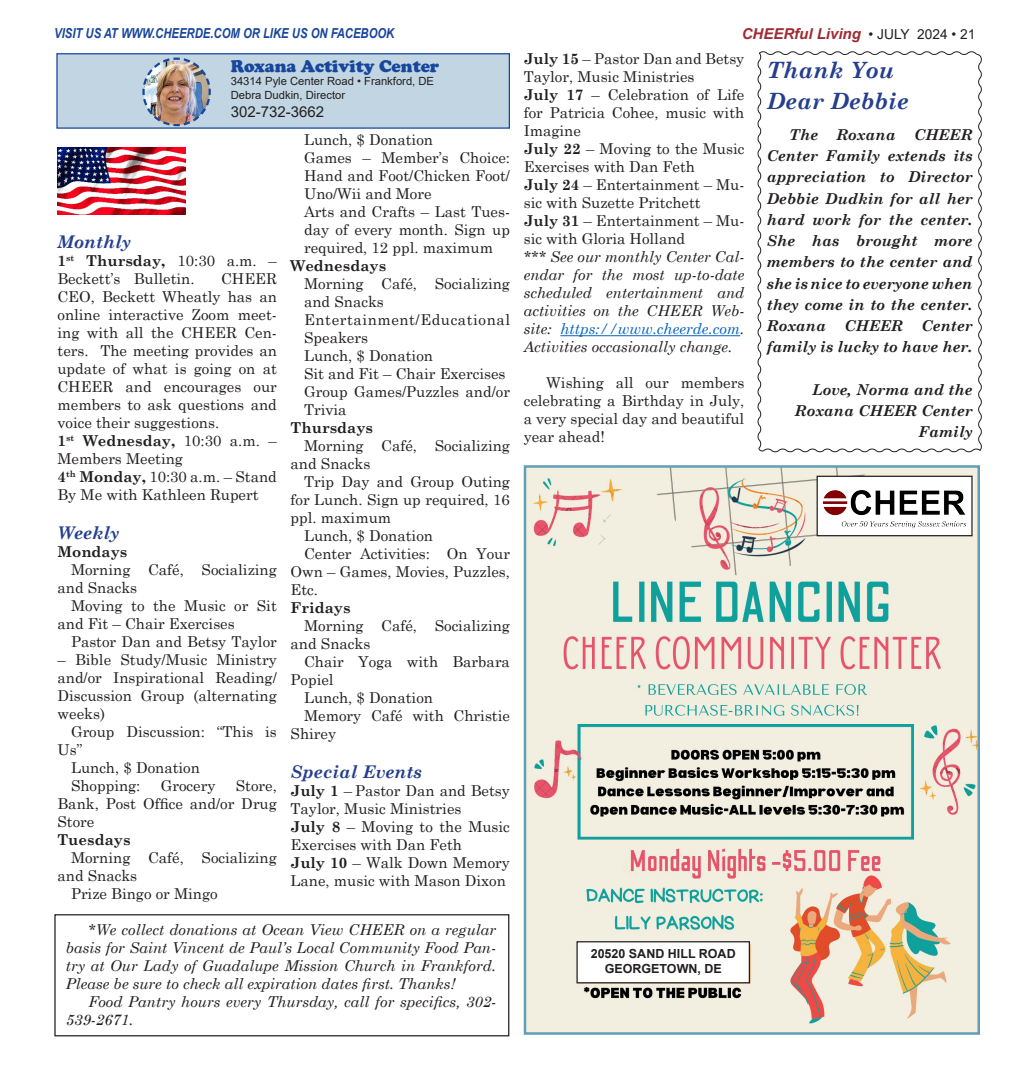
<style>
.page{position:relative;width:1035px;height:1080px;background:#fff}
.page>*{position:absolute;margin:0;border:0;box-sizing:border-box;transform-origin:0 0}
.t1{font:italic 700 22.5px "Century Schoolbook";color:#253f8e}
.No_Spacing{font:italic 700 17.5px "Century Schoolbook";color:#253f8e}
.t2{font:900 17.5px "Cooper";color:#18469d}
.No_Spacing-2{font:15px/18px "Century Schoolbook";color:#231f20}
.No_Spacing-3{font:italic 15px/18px "Century Schoolbook";color:#231f20;text-align:justify}
.t3{font:italic 700 15px/21.2px "Century Schoolbook";color:#231f20;text-align:justify}
.No_Spacing-4{font:700 15px "Century Schoolbook";color:#231f20}
.No_Spacing-5{font:15px/18px "Century Schoolbook";letter-spacing:.04em;color:#231f20}
.t4{font:italic 700 15px "Arial";color:#9f2c33}
.t5{font:15px "Arial";color:#231f20}
.t6{font:italic 700 13.75px "Arial Narrow";color:#18469d}
.t7{font:700 12.5px "Arial";color:#231f20}
.t8{font:11.25px "Arial";color:#231f20}
.s1{font-weight:400;font-style:normal;font-size:13.75px;color:#231f20}
.s2{font-weight:700}
.s3{color:#0563c1}
</style>
<div class="page">
<img style="left:527px;top:468px;width:450px;height:564px">
<div style="left:524px;top:465px;width:456px;height:570px;border:2px solid #629eb5"></div>
<div style="left:817px;top:476px;width:155px;height:60px;background:#fff"></div>
<img style="left:822px;top:490px;width:144px;height:39px">
<div style="left:817px;top:476px;width:156px;height:60px;border:1px solid #231f20"></div>
<div style="left:577px;top:942px;width:172px;height:41px;background:#fff"></div>
<div style="left:576px;top:941px;width:174px;height:42px;border:1px solid #231f20"></div>
<div style="left:56px;top:53px;width:454px;height:76px;background:#c1d6e2;border:1px solid #18469d"></div>
<img style="left:142px;top:57px;width:69px;height:70px">
<img style="left:58px;top:147px;width:127px;height:68px">
<div style="left:54px;top:914px;width:455px;height:122px;border:1px solid #231f20"></div>
<hr style="left:560px;top:335px;width:180px;height:1px;background:#0563c1">
<svg style="left:757px;top:51px;width:225px;height:402px"></svg>
<p class="t6" style="left:54px;top:23px;width:342px">VISIT US AT WWW.CHEERDE.COM OR LIKE US ON FACEBOOK</p>
<p class="t4" style="left:742px;top:24px;width:235px">CHEERful Living <span class="s1">• JULY 2024 • 21</span></p>
<p class="t2" style="left:231px;top:56px;width:210px">Roxana Activity Center</p>
<p class="t8" style="left:231px;top:74px;width:205px">34314 Pyle Center Road • Frankford, DE</p>
<p class="t8" style="left:231px;top:87px;width:116px">Debra Dudkin, Director</p>
<p class="t5" style="left:231px;top:101px;width:95px">302-732-3662</p>
<p class="No_Spacing-2" style="left:304px;top:130px;width:130px">Lunch, $ Donation</p>
<p class="No_Spacing-2" style="left:304px;top:148px;width:207px;text-align:justify">Games – Member’s Choice:<br>Hand and Foot/Chicken Foot/ Uno/Wii and More</p>
<p class="No_Spacing-2" style="left:304px;top:202px;width:207px;text-align:justify">Arts and Crafts – Last Tues&shy;day of every month. Sign up required, 12 ppl. maximum</p>
<p class="No_Spacing-4" style="left:291px;top:254px;width:97px">Wednesdays</p>
<p class="No_Spacing-2" style="left:304px;top:274px;width:207px">Morning Café, Socializing and Snacks</p>
<p class="No_Spacing-5" style="left:304px;top:310px;width:207px">Entertainment/Educational<br>Speakers</p>
<p class="No_Spacing-2" style="left:304px;top:346px;width:130px">Lunch, $ Donation</p>
<p class="No_Spacing-2" style="left:304px;top:364px;width:203px">Sit and Fit – Chair Exercises</p>
<p class="No_Spacing-2" style="left:304px;top:382px;width:207px">Group Games/Puzzles and/or<br>Trivia</p>
<p class="No_Spacing-4" style="left:291px;top:416px;width:84px">Thursdays</p>
<p class="No_Spacing-2" style="left:291px;top:436px;width:221px;text-indent:14px">Morning Café, Socializing and Snacks</p>
<p class="No_Spacing-2" style="left:291px;top:472px;width:221px;text-align:justify;text-indent:14px">Trip Day and Group Outing for Lunch. Sign up required, 16 ppl. maximum</p>
<p class="No_Spacing-2" style="left:304px;top:526px;width:130px">Lunch, $ Donation</p>
<p class="No_Spacing-2" style="left:291px;top:544px;width:221px;text-align:justify;text-indent:14px">Center Activities: On Your Own – Games, Movies, Puzzles, Etc.</p>
<p class="No_Spacing-4" style="left:291px;top:596px;width:61px">Fridays</p>
<p class="No_Spacing-2" style="left:291px;top:616px;width:221px;text-indent:14px">Morning Café, Socializing and Snacks</p>
<p class="No_Spacing-2" style="left:291px;top:652px;width:221px;text-indent:14px">Chair Yoga with Barbara<br>Popiel</p>
<p class="No_Spacing-2" style="left:304px;top:688px;width:130px">Lunch, $ Donation</p>
<p class="No_Spacing-2" style="left:291px;top:706px;width:221px;text-indent:14px">Memory Café with Christie<br>Shirey</p>
<p class="No_Spacing" style="left:291px;top:759px;width:133px">Special Events</p>
<p class="No_Spacing-2" style="left:291px;top:781px;width:221px"><span class="s2">July 1</span> – Pastor Dan and Betsy<br>Taylor, Music Ministries</p>
<p class="No_Spacing-2" style="left:291px;top:817px;width:221px"><span class="s2">July 8</span> – Moving to the Music<br>Exercises with Dan Feth</p>
<p class="No_Spacing-2" style="left:291px;top:853px;width:221px"><span class="s2">July 10</span> – Walk Down Memory<br>Lane, music with Mason Dixon</p>
<p class="No_Spacing-3" style="left:66px;top:920px;width:432px;text-indent:22px">*We collect donations at Ocean View CHEER on a regular basis for Saint Vincent de Paul’s Local Community Food Pan&shy;try at Our Lady of Guadalupe Mission Church in Frankford.<br>Please be sure to check all expiration dates first. Thanks!</p>
<p class="No_Spacing-3" style="left:66px;top:992px;width:432px;text-indent:22px">Food Pantry hours every Thursday, call for specifics, 302-<br>539-2671.</p>
<p class="No_Spacing" style="left:58px;top:229px;width:75px">Monthly</p>
<p class="No_Spacing-2" style="left:58px;top:251px;width:221px"><span class="s2">1</span><sup>st</sup> <span class="s2">Thursday,</span> 10:30 a.m. –<br>Beckett’s Bulletin.</p>
<p class="No_Spacing-2" style="left:58px;top:269px;width:221px;text-align:justify;text-indent:164px">CHEER CEO, Beckett Wheatly has an online interactive Zoom meet&shy;ing with all the CHEER Cen&shy;ters. The meeting provides an update of what is going on at CHEER and encourages our members to ask questions and voice their suggestions.</p>
<p class="No_Spacing-2" style="left:58px;top:431px;width:221px"><span class="s2">1</span><sup>st</sup> <span class="s2">Wednesday,</span> 10:30 a.m. –<br>Members Meeting</p>
<p class="No_Spacing-2" style="left:58px;top:467px;width:221px"><span class="s2">4</span><sup>th</sup> <span class="s2">Monday,</span> 10:30 a.m. – Stand<br>By Me with Kathleen Rupert</p>
<p class="No_Spacing" style="left:58px;top:520px;width:63px">Weekly</p>
<p class="No_Spacing-4" style="left:58px;top:540px;width:71px">Mondays</p>
<p class="No_Spacing-2" style="left:58px;top:560px;width:221px;text-indent:13px">Morning Café, Socializing and Snacks</p>
<p class="No_Spacing-2" style="left:58px;top:596px;width:221px;text-indent:13px">Moving to the Music or Sit and Fit – Chair Exercises</p>
<p class="No_Spacing-2" style="left:71px;top:632px;width:207px">Pastor Dan and Betsy Taylor</p>
<p class="No_Spacing-2" style="left:58px;top:650px;width:221px;text-align:justify">– Bible Study/Music Ministry and/or Inspirational Reading/ Discussion Group (alternating weeks)</p>
<p class="No_Spacing-2" style="left:58px;top:722px;width:221px;text-indent:13px">Group Discussion: “This is<br>Us”</p>
<p class="No_Spacing-2" style="left:71px;top:758px;width:130px">Lunch, $ Donation</p>
<p class="No_Spacing-2" style="left:71px;top:776px;width:71px">Shopping:</p>
<p class="No_Spacing-2" style="left:161px;top:776px;width:56px">Grocery</p>
<p class="No_Spacing-2" style="left:58px;top:776px;width:221px;text-align:justify;text-indent:178px">Store, Bank, Post Office and/or Drug Store</p>
<p class="No_Spacing-4" style="left:58px;top:828px;width:75px">Tuesdays</p>
<p class="No_Spacing-2" style="left:58px;top:848px;width:221px;text-indent:13px">Morning Café, Socializing and Snacks</p>
<p class="No_Spacing-2" style="left:71px;top:884px;width:148px">Prize Bingo or Mingo</p>
<p class="No_Spacing-2" style="left:524px;top:49px;width:222px"><span class="s2">July 15</span> – Pastor Dan and Betsy<br>Taylor, Music Ministries</p>
<p class="No_Spacing-2" style="left:524px;top:85px;width:222px;text-align:justify"><span class="s2">July 17</span> – Celebration of Life for Patricia Cohee, music with Imagine</p>
<p class="No_Spacing-2" style="left:524px;top:139px;width:222px"><span class="s2">July 22</span> – Moving to the Music<br>Exercises with Dan Feth</p>
<p class="No_Spacing-2" style="left:524px;top:175px;width:222px"><span class="s2">July 24</span> – Entertainment – Mu&shy;sic with Suzette Pritchett</p>
<p class="No_Spacing-2" style="left:524px;top:211px;width:222px"><span class="s2">July 31</span> – Entertainment – Mu&shy;sic with Gloria Holland</p>
<p class="No_Spacing-3" style="left:524px;top:247px;width:222px">*** See our monthly Center Cal&shy;endar for the most up-to-date scheduled entertainment and activities on the CHEER Web&shy;site: <span class="s3">https://www.cheerde.com</span>.<br>Activities occasionally change.</p>
<p class="No_Spacing-2" style="left:524px;top:373px;width:222px;text-align:justify;text-indent:22px">Wishing all our members celebrating a Birthday in July, a very special day and beautiful year ahead!</p>
<p class="t7" style="left:591px;top:945px;width:146px">20520 SAND HILL ROAD</p>
<p class="t7" style="left:605px;top:960px;width:119px">GEORGETOWN, DE</p>
<p class="t1" style="left:767px;top:53px;width:129px">Thank You</p>
<p class="t1" style="left:767px;top:84px;width:143px">Dear Debbie</p>
<p class="t3" style="left:767px;top:123px;width:207px;text-indent:22px">The Roxana CHEER Center Family extends its appreciation to Director Debbie Dudkin for all her hard work for the center.<br>She has brought more members to the center and she is nice to everyone when they come in to the center.<br>Roxana CHEER Center family is lucky to have her.</p>
<p class="t3" style="left:795px;top:378px;width:179px;text-align:right">Love, Norma and the<br>Roxana CHEER Center<br>Family</p>
</div>
